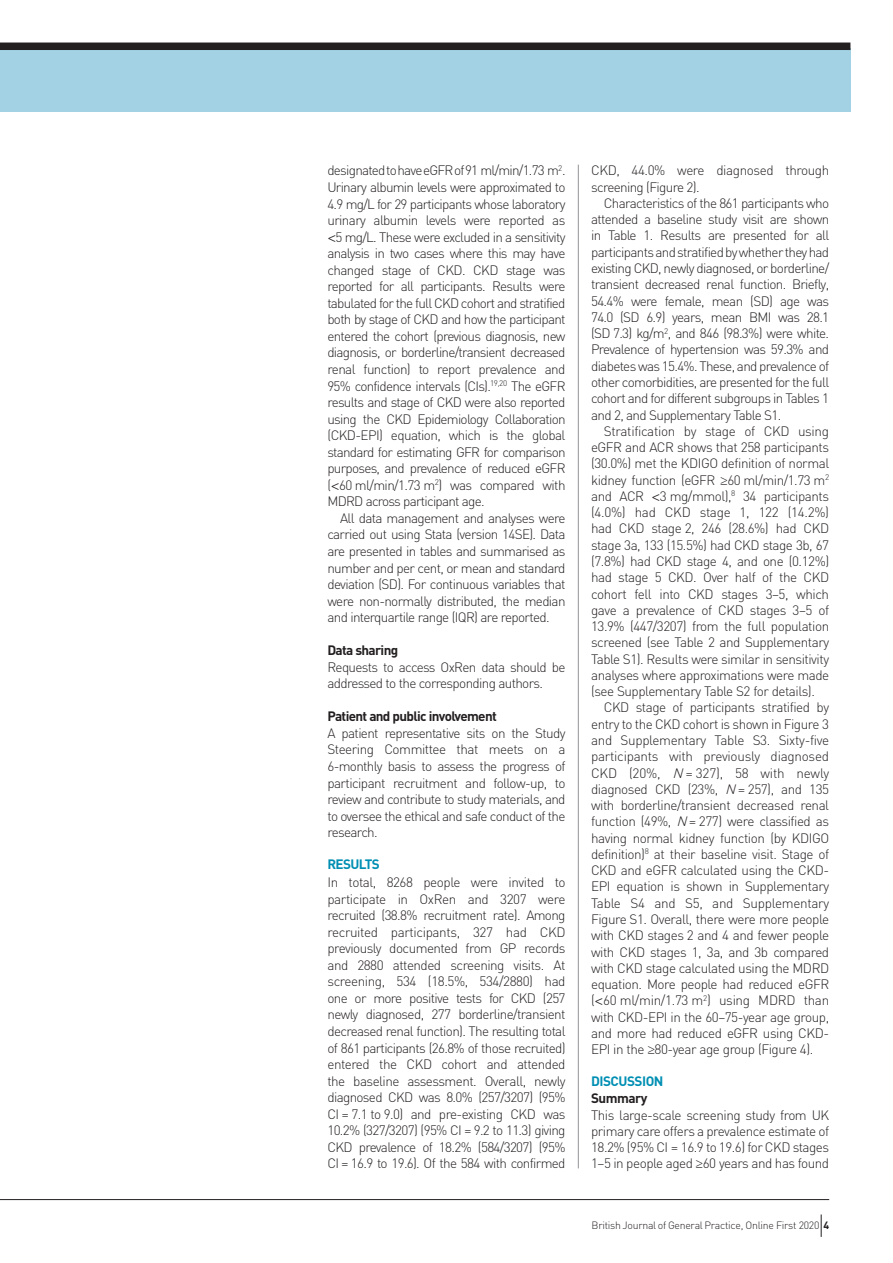
<style>
.page{position:relative;width:893px;height:1263px;background:#fff}
.page>*{position:absolute;margin:0;border:0;box-sizing:border-box;transform-origin:0 0}
.t1{font:300 13.5px/16.5px "DIN";letter-spacing:-.05em;color:#231f20;text-align:justify}
.t2{font:300 13.5px/16.2px "DIN";letter-spacing:-.03em;color:#231f20}
.t3{font:700 13.5px "DIN";letter-spacing:-.05em;color:#231f20}
.t4{font:700 13.5px "DIN";letter-spacing:-.035em;color:#008fb3}
.t5{font:300 10.5px "DIN";letter-spacing:-.025em;color:#231f20}
.s1{font-family:"Helvetica"}
.s2{font-style:italic}
.s3{font-weight:700}
</style>
<div class="page">
<div style="left:0;top:48px;width:850px;height:64px;background:#a2d2e3"></div>
<div style="left:0;top:43px;width:850px;height:7px;background:#231f20"></div>
<hr style="left:578px;top:165px;width:1px;height:1003px;background:#939598">
<hr style="left:0;top:1199px;width:829px;height:1px;background:#231f20">
<svg style="left:821px;top:1214px;width:1px;height:23px"></svg>
<p class="t1" style="left:327px;top:162px;width:240px">designated to have eGFR of 91 ml/min/1.73 m<sup>2</sup>.<br>Urinary albumin levels were approximated to 4.9 mg/L for 29 participants whose laboratory urinary albumin levels were reported as <span class="s1">&lt;</span>5 mg/L. These were excluded in a sensitivity analysis in two cases where this may have changed stage of CKD. CKD stage was reported for all participants. Results were tabulated for the full CKD cohort and stratified both by stage of CKD and how the participant entered the cohort (previous diagnosis, new diagnosis, or borderline/transient decreased renal function) to report prevalence and 95% confidence intervals (CIs).<sup>19,20</sup> The eGFR results and stage of CKD were also reported using the CKD Epidemiology Collaboration (CKD-EPI) equation, which is the global standard for estimating GFR for comparison purposes, and prevalence of reduced eGFR (<span class="s1">&lt;</span>60 ml/min/1.73 m<sup>2</sup>) was compared with MDRD across participant age.</p>
<p class="t1" style="left:327px;top:510px;width:240px;text-indent:13px">All data management and analyses were carried out using Stata (version 14SE). Data are presented in tables and summarised as number and per cent, or mean and standard deviation (SD). For continuous variables that were non-normally distributed, the median and interquartile range (IQR) are reported.</p>
<p class="t3" style="left:327px;top:641px;width:72px">Data sharing</p>
<p class="t1" style="left:327px;top:658px;width:240px">Requests to access OxRen data should be addressed to the corresponding authors.</p>
<p class="t3" style="left:327px;top:708px;width:171px">Patient and public involvement</p>
<p class="t1" style="left:327px;top:725px;width:240px">A patient representative sits on the Study Steering Committee that meets on a 6-monthly basis to assess the progress of participant recruitment and follow-up, to review and contribute to study materials, and to oversee the ethical and safe conduct of the research.</p>
<p class="t4" style="left:327px;top:855px;width:54px">RESULTS</p>
<p class="t1" style="left:327px;top:874px;width:240px">In total, 8268 people were invited to participate in OxRen and 3207 were recruited (38.8% recruitment rate). Among recruited participants, 327 had CKD previously documented from GP records and 2880 attended screening visits. At screening, 534 (18.5%, 534/2880) had one or more positive tests for CKD (257 newly diagnosed, 277 borderline/transient decreased renal function). The resulting total of 861 participants (26.8% of those recruited) entered the CKD cohort and attended the baseline assessment. Overall, newly diagnosed CKD was 8.0% (257/3207) (95% CI = 7.1 to 9.0) and pre-existing CKD was 10.2% (327/3207) (95% CI = 9.2 to 11.3) giving CKD prevalence of 18.2% (584/3207) (95% CI = 16.9 to 19.6). Of the 584 with confirmed</p>
<p class="t2" style="left:591px;top:162px;width:240px">CKD, 44.0% were diagnosed through screening (Figure 2).</p>
<p class="t1" style="left:591px;top:195px;width:240px;text-indent:13px">Characteristics of the 861 participants who attended a baseline study visit are shown in Table 1. Results are presented for all participants and stratified by whether they had existing CKD, newly diagnosed, or borderline/ transient decreased renal function. Briefly, 54.4% were female, mean (SD) age was 74.0 (SD 6.9) years, mean BMI was 28.1 (SD 7.3) kg/m<sup>2</sup>, and 846 (98.3%) were white.<br>Prevalence of hypertension was 59.3% and diabetes was 15.4%. These, and prevalence of other comorbidities, are presented for the full cohort and for different subgroups in Tables 1 and 2, and Supplementary Table S1.</p>
<p class="t1" style="left:591px;top:423px;width:240px;text-indent:13px">Stratification by stage of CKD using eGFR and ACR shows that 258 participants (30.0%) met the KDIGO definition of normal kidney function (eGFR <span class="s1">≥</span>60 ml/min/1.73 m<sup>2 </sup>and ACR <span class="s1">&lt;</span>3 mg/mmol),<sup>8</sup> 34 participants (4.0%) had CKD stage 1, 122 (14.2%) had CKD stage 2, 246 (28.6%) had CKD stage 3a, 133 (15.5%) had CKD stage 3b, 67 (7.8%) had CKD stage 4, and one (0.12%) had stage 5 CKD. Over half of the CKD cohort fell into CKD stages 3–5, which gave a prevalence of CKD stages 3–5 of 13.9% (447/3207) from the full population screened (see Table 2 and Supplementary Table S1). Results were similar in sensitivity analyses where approximations were made (see Supplementary Table S2 for details).</p>
<p class="t1" style="left:591px;top:699px;width:240px;text-indent:13px">CKD stage of participants stratified by entry to the CKD cohort is shown in Figure 3 and Supplementary Table S3. Sixty-five participants with previously diagnosed CKD (20%, <span class="s2">N</span>= 327), 58 with newly diagnosed CKD (23%, <span class="s2">N</span>= 257), and 135 with borderline/transient decreased renal function (49%, <span class="s2">N</span>= 277) were classified as having normal kidney function (by KDIGO definition)<sup>8</sup> at their baseline visit. Stage of CKD and eGFR calculated using the CKD-EPI equation is shown in Supplementary Table S4 and S5, and Supplementary Figure S1. Overall, there were more people with CKD stages 2 and 4 and fewer people with CKD stages 1, 3a, and 3b compared with CKD stage calculated using the MDRD equation. More people had reduced eGFR (<span class="s1">&lt;</span>60 ml/min/1.73 m<sup>2</sup>) using MDRD than with CKD-EPI in the 60–75-year age group, and more had reduced eGFR using CKD-EPI in the <span class="s1">≥</span>80-year age group (Figure 4).</p>
<p class="t4" style="left:591px;top:1072px;width:74px">DISCUSSION</p>
<p class="t3" style="left:591px;top:1089px;width:58px">Summary</p>
<p class="t1" style="left:591px;top:1106px;width:240px">This large-scale screening study from UK primary care offers a prevalence estimate of 18.2% (95% CI = 16.9 to 19.6) for CKD stages 1–5 in people aged <span class="s1">≥</span>60 years and has found</p>
<p class="t5" style="left:592px;top:1219px;width:239px">British Journal of General Practice, Online First 2020 <span class="s3">4</span></p>
</div>
